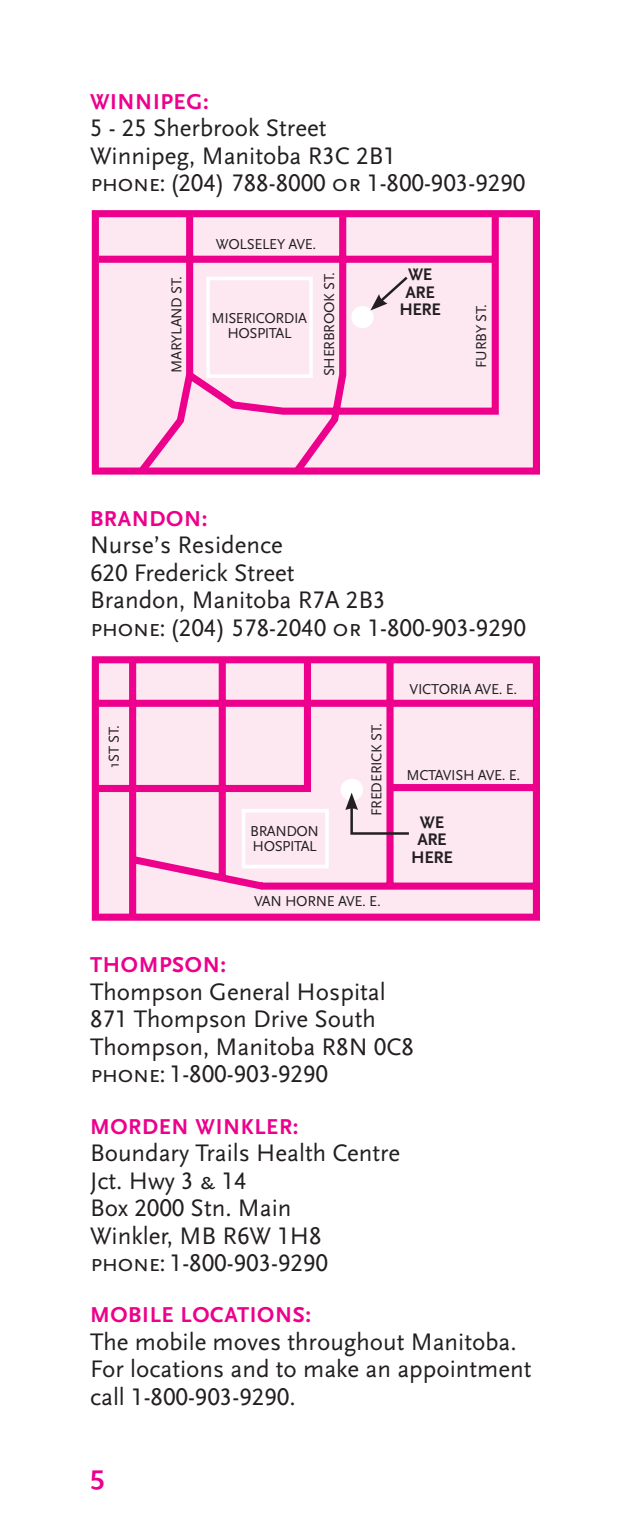
<style>
.page{position:relative;width:630px;height:1530px;background:#fff}
.page>*{position:absolute;margin:0;border:0;box-sizing:border-box;transform-origin:0 0}
.t1{font:700 27.5px "Flembo Text";color:#ec008c}
.t2{font:25px/27.5px "Scala Sans";color:#231f20}
.t3{font:25px "Scala Sans Caps";color:#231f20}
.t4{font:700 22.5px "Scala Sans";letter-spacing:.03em;color:#ec008c}
.t5{font:700 17.5px "Scala Sans";color:#231f20}
.t6{font:15px/15px "Scala Sans";letter-spacing:-.02em;color:#231f20}
.s1{font-family:"Scala Sans Caps"}
.s2{font-family:"Scala Sans"}
</style>
<div class="page">
<div style="left:95px;top:214px;width:441px;height:257px;background:#fde8f1"></div>
<div style="left:92px;top:210px;width:448px;height:265px;border:7px solid #ec008c"></div>
<svg style="left:92px;top:210px;width:410px;height:265px"></svg>
<svg style="left:370px;top:274px;width:40px;height:37px"></svg>
<svg style="left:92px;top:656px;width:448px;height:265px;background:#f9bcdd"></svg>
<div style="left:242px;top:809px;width:87px;height:59px;border:4px solid #fff"></div>
<div style="left:341px;top:779px;width:22px;height:22px;background:#fff;border-radius:50%"></div>
<svg style="left:345px;top:793px;width:66px;height:43px;background:#e3bbd0"></svg>
<p class="t4" style="left:90px;top:89px;width:120px">WINNIPEG:</p>
<p class="t2" style="left:90px;top:115px;width:307px"><span class="s1">5 - 25</span> Sherbrook Street<br>Winnipeg, Manitoba <span class="s1">R3C 2B1</span></p>
<p class="t3" style="left:90px;top:169px;width:437px">phone: (204) 788-8000 or 1-800-903-9290</p>
<p class="t6" style="left:169px;top:373px;width:98px;rotate:-90deg">Maryland St.</p>
<p class="t6" style="left:216px;top:237px;width:102px">Wo lse ley Ave.</p>
<p class="t6" style="left:227px;top:311px;width:20px;text-indent:-16px">Misericordia<br>Hospita</p>
<p class="t6" style="left:284px;top:326px;width:9px">l</p>
<p class="t6" style="left:322px;top:376px;width:105px;rotate:-90deg">Sherbrook St.</p>
<p class="t5" style="left:408px;top:265px;width:24px">WE</p>
<p class="t5" style="left:405px;top:282px;width:11px">ARE</p>
<p class="t5" style="left:399px;top:300px;width:11px">HERE</p>
<p class="t6" style="left:474px;top:368px;width:65px;rotate:-90deg">Furby St.</p>
<p class="t4" style="left:90px;top:506px;width:119px">BRANDON:</p>
<p class="t2" style="left:90px;top:532px;width:297px">Nurse’s Residence<br><span class="s1">620</span> Frederick Street<br>Brandon, Manitoba <span class="s1">R7A 2B3</span></p>
<p class="t3" style="left:90px;top:614px;width:437px">phone: (204) 578-2040 or 1-800-903-9290</p>
<p class="t6" style="left:107px;top:768px;width:44px;rotate:-90deg">1st St.</p>
<p class="t6" style="left:369px;top:816px;width:94px;rotate:-90deg">Frederick St.</p>
<p class="t6" style="left:250px;top:824px;width:22px">Brandon<br>Hospita</p>
<p class="t6" style="left:309px;top:839px;width:9px">l</p>
<p class="t6" style="left:254px;top:894px;width:10px">Van</p>
<p class="t6" style="left:285px;top:894px;width:22px">Horne</p>
<p class="t6" style="left:338px;top:894px;width:44px">Ave. E.</p>
<p class="t6" style="left:410px;top:682px;width:9px">Victoria</p>
<p class="t6" style="left:475px;top:682px;width:44px">Ave. E.</p>
<p class="t6" style="left:407px;top:768px;width:53px">McTavish</p>
<p class="t6" style="left:478px;top:768px;width:44px">Ave. E.</p>
<p class="t5" style="left:420px;top:813px;width:24px">WE</p>
<p class="t5" style="left:417px;top:830px;width:11px">ARE</p>
<p class="t5" style="left:411px;top:848px;width:11px">HERE</p>
<p class="t4" style="left:90px;top:953px;width:138px">THOMPSON:</p>
<p class="t2" style="left:90px;top:978px;width:326px">Thompson General Hospital<br><span class="s1">871</span> Thompson Drive South<br>Thompson, Manitoba <span class="s1">R8N 0C8</span></p>
<p class="t3" style="left:90px;top:1061px;width:240px">phone: 1-800-903-9290</p>
<p class="t4" style="left:90px;top:1114px;width:210px">MORDEN WINKLER:</p>
<p class="t2" style="left:90px;top:1140px;width:312px">Boundary Trails Health Centre<br>Jct. Hwy <span class="s1">3 &amp; 14<br></span>Box <span class="s1">2000</span> Stn. Main<br>Winkler, MB <span class="s1">R6W 1H8</span></p>
<p class="t3" style="left:90px;top:1249px;width:240px">phone: 1-800-903-9290</p>
<p class="t4" style="left:90px;top:1303px;width:223px">MOBILE LOCATIONS:</p>
<p class="t2" style="left:90px;top:1328px;width:443px">The mobile moves throughout Manitoba.<br>For locations and to make an appointment</p>
<p class="t3" style="left:90px;top:1383px;width:207px"><span class="s2">call</span> 1-800-903-9290.</p>
<p class="t1" style="left:90px;top:1459px;width:17px">5</p>
</div>
